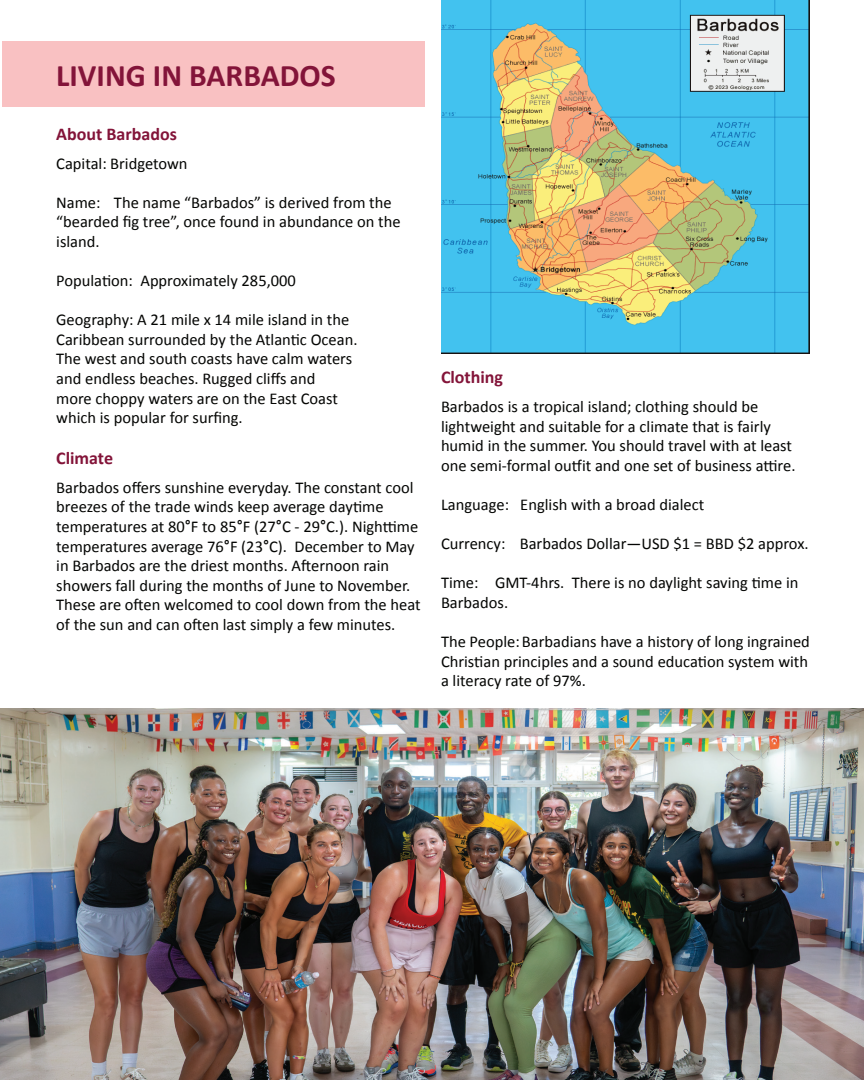
<style>
.page{position:relative;width:864px;height:1080px;background:#fff}
.page>*{position:absolute;margin:0;border:0;box-sizing:border-box;transform-origin:0 0}
.t1{font:700 31.5px "Calibri";color:#831439}
.t2{font:700 18px "Calibri";color:#831439}
.t3{font:16.5px/19.6px "Calibri";color:#040503}
.s1{font-size:18px}
</style>
<div class="page">
<div style="left:2px;top:42px;width:423px;height:65px;background:#f9c1c2"></div>
<img style="left:441px;top:0;width:369px;height:354px">
<img style="left:0;top:708px;width:864px;height:372px">
<h1 class="t1" style="left:56px;top:53px;width:281px">LIVING IN BARBADOS</h1>
<p class="t2" style="left:56px;top:121px;width:122px">About Barbados</p>
<p class="t3" style="left:56px;top:153px;width:133px">Capital: Bridgetown</p>
<p class="t3" style="left:56px;top:192px;width:346px">Name: The name “Barbados” is derived from the “bearded fig tree”, once found in abundance on the island.</p>
<p class="t3" style="left:56px;top:270px;width:241px">Population: Approximately 285,000</p>
<p class="t3" style="left:56px;top:310px;width:303px">Geography: A 21 mile x 14 mile island in the Caribbean surrounded by the Atlantic Ocean.<br>The west and south coasts have calm waters and endless beaches. Rugged cliffs and<br>more choppy waters are on the East Coast which is popular for surfing.</p>
<p class="t2" style="left:56px;top:446px;width:58px">Climate</p>
<p class="t3" style="left:56px;top:477px;width:366px">Barbados offers sunshine everyday. The constant cool breezes of the trade winds keep average daytime temperatures at 80<span class="s1">°</span>F to 85<span class="s1">°</span>F (27<span class="s1">°</span>C - 29<span class="s1">°</span>C.). Nighttime temperatures average 76<span class="s1">°</span>F (23<span class="s1">°</span>C). December to May in Barbados are the driest months. Afternoon rain showers fall during the months of June to November.<br>These are often welcomed to cool down from the heat of the sun and can often last simply a few minutes.</p>
<p class="t2" style="left:441px;top:365px;width:64px">Clothing</p>
<p class="t3" style="left:441px;top:396px;width:356px">Barbados is a tropical island; clothing should be lightweight and suitable for a climate that is fairly humid in the summer. You should travel with at least one semi-formal outfit and one set of business attire.</p>
<p class="t3" style="left:441px;top:494px;width:265px">Language: English with a broad dialect</p>
<p class="t3" style="left:441px;top:533px;width:369px">Currency: Barbados Dollar—USD $1 = BBD $2 approx.</p>
<p class="t3" style="left:441px;top:573px;width:359px">Time: GMT-4hrs. There is no daylight saving time in<br>Barbados.</p>
<p class="t3" style="left:441px;top:631px;width:370px;text-align:justify">The People:Barbadians have a history of long ingrained Christian principles and a sound education system with a literacy rate of 97%.</p>
</div>
